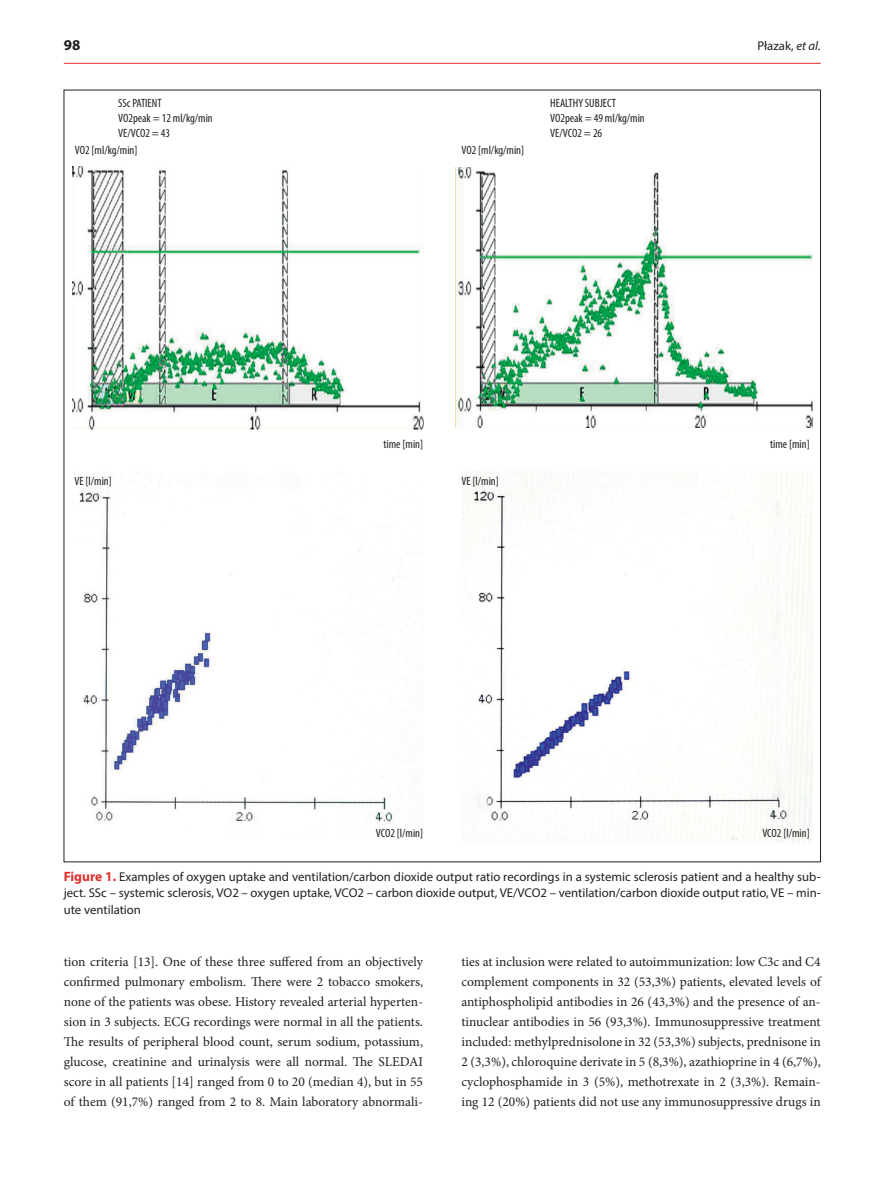
<style>
.page{position:relative;width:893px;height:1191px;background:#fff}
.page>*{position:absolute;margin:0;border:0;box-sizing:border-box;transform-origin:0 0}
.t1{font:700 15px "Myriad Pro";color:#231f20}
.t2{font:13.5px/20px "Minion Pro";letter-spacing:-.005em;color:#231f20;text-align:justify}
.t3{font:12.75px/16.5px "Myriad Pro";color:#231f20;text-align:justify}
.t4{font:condensed 12px "Myriad Pro";color:#231f20}
.s1{font-style:italic}
.s2{font-weight:700;font-size:13.5px;color:#e02f2b}
</style>
<div class="page">
<hr style="left:64px;top:63px;width:757px;height:1px;background:#e02f2b">
<img style="left:72px;top:166px;width:351px;height:263px">
<img style="left:455px;top:168px;width:357px;height:260px">
<img style="left:73px;top:473px;width:350px;height:352px">
<img style="left:461px;top:472px;width:351px;height:371px">
<p class="t1" style="left:64px;top:35px;width:18px">98</p>
<p class="t3" style="left:757px;top:37px;width:65px">Płazak, <span class="s1">et al.</span></p>
<p class="t4" style="left:118px;top:96px;width:45px">SSc PATIENT</p>
<p class="t4" style="left:550px;top:96px;width:67px">HEALTHY SUBJECT</p>
<p class="t4" style="left:118px;top:111px;width:96px">VO2peak = 12 ml/kg/min</p>
<p class="t4" style="left:550px;top:111px;width:96px">VO2peak = 49 ml/kg/min</p>
<p class="t4" style="left:118px;top:126px;width:54px">VE/VCO2 = 43</p>
<p class="t4" style="left:550px;top:126px;width:54px">VE/VCO2 = 26</p>
<p class="t4" style="left:75px;top:143px;width:64px">VO2 [ml/kg/min]</p>
<p class="t4" style="left:461px;top:143px;width:64px">VO2 [ml/kg/min]</p>
<p class="t4" style="left:74px;top:474px;width:39px">VE [l/min]</p>
<p class="t4" style="left:384px;top:437px;width:41px">time [min]</p>
<p class="t4" style="left:770px;top:437px;width:41px">time [min]</p>
<p class="t4" style="left:461px;top:474px;width:39px">VE [l/min]</p>
<p class="t4" style="left:376px;top:826px;width:49px">VCO2 [l/min]</p>
<p class="t4" style="left:762px;top:826px;width:49px">VCO2 [l/min]</p>
<p class="t3" style="left:64px;top:868px;width:758px"><span class="s2">Figure 1.</span> Examples of oxygen uptake and ventilation/carbon dioxide output ratio recordings in a systemic sclerosis patient and a healthy sub&shy;ject. SSc – systemic sclerosis, VO2 – oxygen uptake, VCO2 – carbon dioxide output, VE/VCO2 – ventilation/carbon dioxide output ratio, VE – min&shy;ute ventilation</p>
<p class="t2" style="left:64px;top:951px;width:361px">tion criteria [13]. One of these three suffered from an objectively confirmed pulmonary embolism. There were 2 tobacco smokers, none of the patients was obese. History revealed arterial hyperten‑ sion in 3 subjects. ECG recordings were normal in all the patients.<br>The results of peripheral blood count, serum sodium, potassium, glucose, creatinine and urinalysis were all normal. The SLEDAI score in all patients [14] ranged from 0 to 20 (median 4), but in 55 of them (91,7%) ranged from 2 to 8. Main laboratory abnormali‑</p>
<p class="t2" style="left:461px;top:952px;width:361px">ties at inclusion were related to autoimmunization: low C3c and C4 complement components in 32 (53,3%) patients, elevated levels of antiphospholipid antibodies in 26 (43,3%) and the presence of an‑ tinuclear antibodies in 56 (93,3%). Immunosuppressive treatment included: methylprednisolone in 32 (53,3%) subjects, prednisone in 2 (3,3%), chloroquine derivate in 5 (8,3%), azathioprine in 4 (6,7%), cyclophosphamide in 3 (5%), methotrexate in 2 (3,3%). Remain‑ ing 12 (20%) patients did not use any immunosuppressive drugs in</p>
</div>
